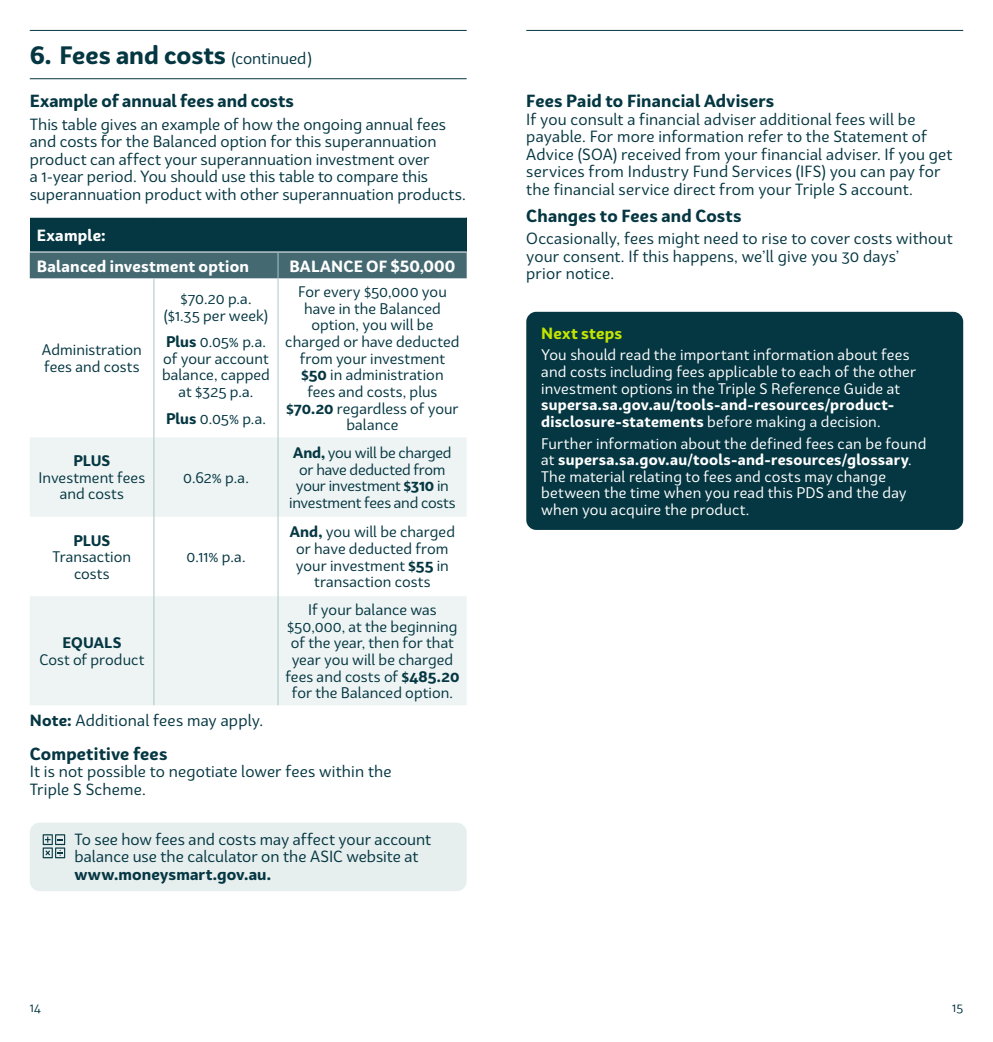
<style>
.page{position:relative;width:993px;height:1042px;background:#fff}
.page>*{position:absolute;margin:0;border:0;box-sizing:border-box;transform-origin:0 0}
.t1{font:700 24.5px "Bw Surco";color:#053742}
.t2{font:700 17.15px "Bw Surco";letter-spacing:.005em;color:#053742}
.t3{font:15.75px/17.5px "Bw Surco";letter-spacing:.005em;color:#053742}
.t4{font:700 15.75px/30.8px "Bw Surco";letter-spacing:.015em;color:#fff}
.t5{font:700 15.75px "Bw Surco";letter-spacing:.005em;color:#053742}
.t6{font:700 15.75px "Bw Surco";letter-spacing:.015em;color:#c4e500}
.t7{font:14.88px/16.6px "Bw Surco";letter-spacing:.005em;color:#053742;text-align:center}
.t8{font:14.88px/16.6px "Bw Surco";letter-spacing:.015em;color:#fff}
.t9{font:700 14.88px/16.6px "Bw Surco";letter-spacing:.015em;color:#fff}
.t10{font:14.88px/16.6px "Bw Surco";letter-spacing:-.015em;color:#053742;text-align:center}
.t11{font:700 14.88px "Bw Surco";color:#053742}
.t12{font:12.25px "Bw Surco";color:#053742}
.s1{font-weight:400;font-size:15.75px}
.s2{font-weight:700}
.s3{font-weight:400}
</style>
<div class="page">
<hr style="left:30px;top:30px;width:436px;height:1px;background:#053742">
<hr style="left:30px;top:78px;width:436px;height:1px;background:#053742">
<hr style="left:526px;top:30px;width:436px;height:1px;background:#053742">
<div style="left:30px;top:217px;width:436px;height:35px;background:#053742"></div>
<svg style="left:30px;top:278px;width:436px;height:159px"></svg>
<svg style="left:30px;top:437px;width:436px;height:268px;fill:#eef4f4"></svg>
<hr style="left:30px;top:217px;width:124px;height:1px;background:#fff">
<hr style="left:154px;top:217px;width:124px;height:1px;background:#fff">
<hr style="left:278px;top:217px;width:188px;height:1px;background:#fff">
<hr style="left:30px;top:251px;width:124px;height:1px;background:#fff">
<hr style="left:154px;top:251px;width:124px;height:1px;background:#fff">
<hr style="left:278px;top:251px;width:188px;height:1px;background:#fff">
<div style="left:30px;top:252px;width:436px;height:26px;background:#446971"></div>
<hr style="left:153px;top:278px;width:1px;height:159px;background:#abc5c7">
<hr style="left:277px;top:278px;width:1px;height:159px;background:#abc5c7">
<hr style="left:153px;top:437px;width:1px;height:80px;background:#abc5c7">
<hr style="left:277px;top:437px;width:1px;height:80px;background:#abc5c7">
<hr style="left:153px;top:517px;width:1px;height:79px;background:#abc5c7">
<hr style="left:277px;top:517px;width:1px;height:79px;background:#abc5c7">
<hr style="left:153px;top:596px;width:1px;height:109px;background:#abc5c7">
<hr style="left:277px;top:596px;width:1px;height:109px;background:#abc5c7">
<div style="left:30px;top:822px;width:436px;height:69px;background:#e6eeee;border-radius:10px"></div>
<svg style="left:43px;top:834px;width:22px;height:24px"></svg>
<div style="left:526px;top:312px;width:436px;height:218px;background:#053742;border-radius:10px"></div>
<h1 class="t1" style="left:30px;top:38px;width:284px">6. Fees and costs <span class="s1">(continued)</span></h1>
<p class="t2" style="left:30px;top:89px;width:265px">Example of annual fees and costs</p>
<p class="t3" style="left:30px;top:115px;width:437px">This table gives an example of how the ongoing annual fees and costs for the Balanced option for this superannuation product can affect your superannuation investment over<br>a 1-year period. You should use this table to compare this superannuation product with other superannuation products.</p>
<p class="t4" style="left:37px;top:219px;width:214px">Example:<br>Balanced investment option</p>
<p class="t4" style="left:289px;top:250px;width:167px">BALANCE OF $50,000</p>
<p class="t7" style="left:42px;top:341px;width:101px;text-align:left">Administration fees and costs</p>
<p class="t7" style="left:164px;top:290px;width:106px">$70.20 p.a. ($1.35 per week)</p>
<p class="t7" style="left:162px;top:333px;width:109px"><span class="s2">Plus</span> 0.05% p.a. of your account balance, capped at $325 p.a.</p>
<p class="t7" style="left:166px;top:409px;width:101px"><span class="s2">Plus</span> 0.05% p.a.</p>
<p class="t11" style="left:73px;top:450px;width:38px">PLUS</p>
<p class="t7" style="left:39px;top:469px;width:108px">Investment fees and costs</p>
<p class="t7" style="left:183px;top:469px;width:67px">0.62% p.a.</p>
<p class="t11" style="left:73px;top:530px;width:38px">PLUS</p>
<p class="t7" style="left:53px;top:548px;width:80px">Transaction costs</p>
<p class="t7" style="left:186px;top:548px;width:60px">0.11% p.a.</p>
<p class="t11" style="left:62px;top:632px;width:61px">EQUALS</p>
<p class="t7" style="left:39px;top:651px;width:106px">Cost of product</p>
<p class="t7" style="left:285px;top:283px;width:176px">For every $50,000 you have in the Balanced option, you will be charged or have deducted from your investment <span class="s2">$50</span> in administration<br>fees and costs, plus <span class="s2">$70.20</span> regardless of your balance</p>
<p class="t10" style="left:289px;top:444px;width:168px"><span class="s2">And,</span> you will be charged or have deducted from your investment <span class="s2">$310</span> in investment fees and costs</p>
<p class="t7" style="left:290px;top:523px;width:167px"><span class="s2">And,</span> you will be charged or have deducted from your investment <span class="s2">$55</span> in transaction costs</p>
<p class="t7" style="left:285px;top:601px;width:175px">If your balance was $50,000, at the beginning of the year, then for that year you will be charged fees and costs of <span class="s2">$485.20 </span>for the Balanced option.</p>
<p class="t3" style="left:30px;top:711px;width:235px"><span class="s2">Note:</span> Additional fees may apply.</p>
<p class="t2" style="left:30px;top:742px;width:139px">Competitive fees</p>
<p class="t3" style="left:30px;top:762px;width:363px">It is not possible to negotiate lower fees within the<br>Triple S Scheme.</p>
<p class="t3" style="left:74px;top:830px;width:358px">To see how fees and costs may affect your account balance use the calculator on the ASIC website at</p>
<p class="t5" style="left:74px;top:863px;width:198px">www.moneysmart.gov.au.</p>
<p class="t2" style="left:526px;top:89px;width:249px">Fees Paid to Financial Advisers</p>
<p class="t3" style="left:526px;top:110px;width:427px">If you consult a financial adviser additional fees will be payable. For more information refer to the Statement of Advice (SOA) received from your financial adviser. If you get services from Industry Fund Services (IFS) you can pay for the financial service direct from your Triple S account.</p>
<p class="t2" style="left:526px;top:203px;width:217px">Changes to Fees and Costs</p>
<p class="t3" style="left:526px;top:229px;width:428px">Occasionally, fees might need to rise to cover costs without your consent. If this happens, we’ll give you 30 days’<br>prior notice.</p>
<p class="t6" style="left:541px;top:322px;width:83px">Next steps</p>
<p class="t8" style="left:541px;top:346px;width:376px">You should read the important information about fees and costs including fees applicable to each of the other investment options in the Triple S Reference Guide at</p>
<p class="t9" style="left:541px;top:396px;width:354px">supersa.sa.gov.au/tools-and-resources/product&shy;disclosure-statements <span class="s3">before making a decision.</span></p>
<p class="t8" style="left:541px;top:434px;width:386px">Further information about the defined fees can be found at <span class="s2">supersa.sa.gov.au/tools-and-resources/glossary</span>.<br>The material relating to fees and costs may change between the time when you read this PDS and the day when you acquire the product.</p>
<p class="t12" style="left:30px;top:999px;width:13px">14</p>
<p class="t12" style="left:951px;top:999px;width:12px">15</p>
</div>
